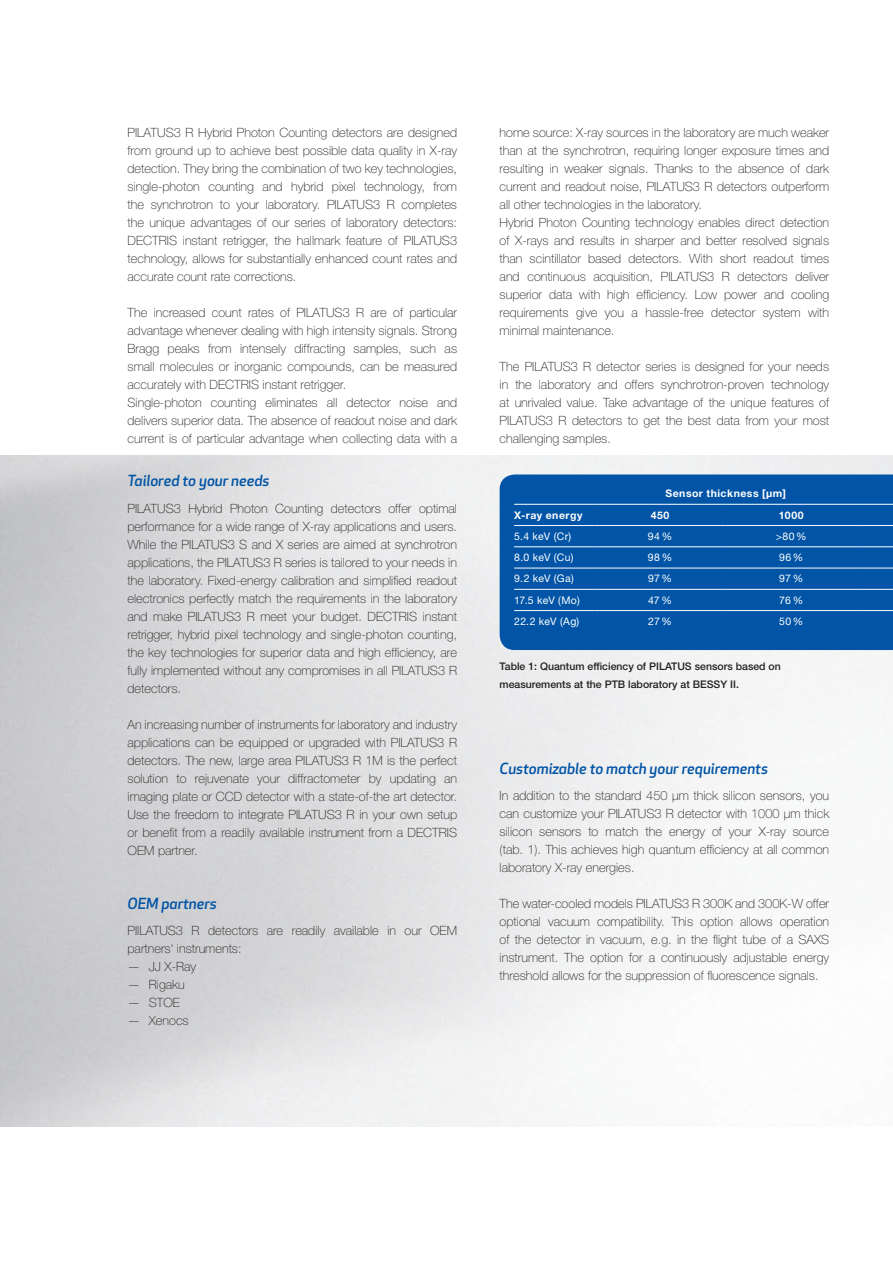
<style>
.page{position:relative;width:893px;height:1263px;background:#fff}
.page>*{position:absolute;margin:0;border:0;box-sizing:border-box;transform-origin:0 0}
.t1{font:italic 500 15px "Apex New";color:#0154a6}
.t2{font:100 12.75px/18px "Helvetica Neue LT Std";color:#231f20;text-align:justify}
.t3{font:500 10.5px/18px "Helvetica Neue LT Std";color:#231f20}
.t4{font:10.5px "Helvetica Neue LT Std";letter-spacing:.015em;color:#fff}
.t5{font:700 10.5px "Helvetica Neue LT Std";letter-spacing:.05em;color:#fff}
</style>
<div class="page">
<div style="left:500px;top:474px;width:393px;height:176px;background:#0154a6"></div>
<hr style="left:514px;top:504px;width:80px;height:1px;background:#fff">
<hr style="left:594px;top:504px;width:132px;height:1px;background:#fff">
<hr style="left:726px;top:504px;width:131px;height:1px;background:#fff">
<hr style="left:857px;top:504px;width:36px;height:1px;background:#fff">
<hr style="left:514px;top:525px;width:80px;height:1px;background:#fff">
<hr style="left:594px;top:525px;width:132px;height:1px;background:#fff">
<hr style="left:726px;top:525px;width:131px;height:1px;background:#fff">
<hr style="left:857px;top:525px;width:36px;height:1px;background:#fff">
<hr style="left:514px;top:546px;width:80px;height:1px;background:#fff">
<hr style="left:594px;top:546px;width:132px;height:1px;background:#fff">
<hr style="left:726px;top:546px;width:131px;height:1px;background:#fff">
<hr style="left:857px;top:546px;width:36px;height:1px;background:#fff">
<hr style="left:514px;top:568px;width:80px;height:1px;background:#fff">
<hr style="left:594px;top:568px;width:132px;height:1px;background:#fff">
<hr style="left:726px;top:568px;width:131px;height:1px;background:#fff">
<hr style="left:857px;top:568px;width:36px;height:1px;background:#fff">
<hr style="left:514px;top:589px;width:80px;height:1px;background:#fff">
<hr style="left:594px;top:589px;width:132px;height:1px;background:#fff">
<hr style="left:726px;top:589px;width:131px;height:1px;background:#fff">
<hr style="left:857px;top:589px;width:36px;height:1px;background:#fff">
<hr style="left:514px;top:610px;width:80px;height:1px;background:#fff">
<hr style="left:594px;top:610px;width:132px;height:1px;background:#fff">
<hr style="left:726px;top:610px;width:131px;height:1px;background:#fff">
<hr style="left:857px;top:610px;width:36px;height:1px;background:#fff">
<p class="t2" style="left:128px;top:123px;width:331px">PILATUS3 R Hybrid Photon Counting detectors are designed from ground up to achieve best possible data quality in X-ray detection. They bring the combination of two key technologies, single-photon counting and hybrid pixel technology, from the synchrotron to your laboratory. PILATUS3 R completes the unique advantages of our series of laboratory detectors:<br>DECTRIS instant retrigger, the hallmark feature of PILATUS3 technology, allows for substantially enhanced count rates and accurate count rate corrections.</p>
<p class="t2" style="left:128px;top:303px;width:331px;text-align:left">The increased count rates of PILATUS3 R are of particular advantage whenever dealing with high intensity signals. Strong Bragg peaks from intensely diffracting samples, such as small molecules or inorganic compounds, can be measured accurately with DECTRIS instant retrigger.<br>Single-photon counting eliminates all detector noise and delivers superior data. The absence of readout noise and dark current is of particular advantage when collecting data with a</p>
<p class="t1" style="left:128px;top:471px;width:143px">Tailored to your needs</p>
<p class="t2" style="left:128px;top:499px;width:331px">PILATUS3 Hybrid Photon Counting detectors offer optimal performance for a wide range of X-ray applications and users.<br>While the PILATUS3 S and X series are aimed at synchrotron applications, the PILATUS3 R series is tailored to your needs in the laboratory. Fixed-energy calibration and simplified readout electronics perfectly match the requirements in the laboratory and make PILATUS3 R meet your budget. DECTRIS instant retrigger, hybrid pixel technology and single-photon counting, the key technologies for superior data and high efficiency, are fully implemented without any compromises in all PILATUS3 R detectors.</p>
<p class="t2" style="left:128px;top:715px;width:331px">An increasing number of instruments for laboratory and industry applications can be equipped or upgraded with PILATUS3 R detectors. The new, large area PILATUS3 R 1M is the perfect solution to rejuvenate your diffractometer by updating an imaging plate or CCD detector with a state-of-the art detector.<br>Use the freedom to integrate PILATUS3 R in your own setup or benefit from a readily available instrument from a DECTRIS OEM partner.</p>
<p class="t1" style="left:128px;top:893px;width:91px">OEM partners</p>
<p class="t2" style="left:128px;top:922px;width:331px">PIlLATUS3 R detectors are readily available in our OEM partners‘ instruments:</p>
<p class="t2" style="left:128px;top:958px;width:70px">— JJ X-Ray</p>
<p class="t2" style="left:128px;top:976px;width:59px">— Rigaku</p>
<p class="t2" style="left:128px;top:994px;width:54px">— STOE</p>
<p class="t2" style="left:128px;top:1012px;width:63px">— Xenocs</p>
<p class="t2" style="left:500px;top:123px;width:331px;text-align:left">home source: X-ray sources in the laboratory are much weaker than at the synchrotron, requiring longer exposure times and resulting in weaker signals. Thanks to the absence of dark current and readout noise, PILATUS3 R detectors outperform all other technologies in the laboratory.<br>Hybrid Photon Counting technology enables direct detection of X-rays and results in sharper and better resolved signals than scintillator based detectors. With short readout times and continuous acquisition, PILATUS3 R detectors deliver superior data with high efficiency. Low power and cooling requirements give you a hassle-free detector system with minimal maintenance.</p>
<p class="t2" style="left:500px;top:357px;width:331px">The PILATUS3 R detector series is designed for your needs in the laboratory and offers synchrotron-proven technology at unrivaled value. Take advantage of the unique features of PILATUS3 R detectors to get the best data from your most challenging samples.</p>
<p class="t5" style="left:665px;top:486px;width:122px">Sensor thickness [µm]</p>
<p class="t5" style="left:514px;top:508px;width:70px">X-ray energy</p>
<p class="t5" style="left:651px;top:508px;width:20px">450</p>
<p class="t5" style="left:779px;top:508px;width:26px">1000</p>
<p class="t4" style="left:514px;top:530px;width:59px">5.4 keV (Cr)</p>
<p class="t4" style="left:648px;top:530px;width:26px">94%</p>
<p class="t4" style="left:776px;top:530px;width:33px">&gt;80%</p>
<p class="t4" style="left:514px;top:551px;width:61px">8.0 keV (Cu)</p>
<p class="t4" style="left:648px;top:551px;width:26px">98%</p>
<p class="t4" style="left:779px;top:551px;width:26px">96%</p>
<p class="t4" style="left:514px;top:572px;width:61px">9.2 keV (Ga)</p>
<p class="t4" style="left:648px;top:572px;width:26px">97%</p>
<p class="t4" style="left:779px;top:572px;width:26px">97%</p>
<p class="t4" style="left:514px;top:594px;width:67px">17.5 keV (Mo)</p>
<p class="t4" style="left:648px;top:594px;width:25px">47%</p>
<p class="t4" style="left:779px;top:594px;width:25px">76%</p>
<p class="t4" style="left:514px;top:615px;width:67px">22.2 keV (Ag)</p>
<p class="t4" style="left:648px;top:615px;width:26px">27%</p>
<p class="t4" style="left:779px;top:615px;width:26px">50%</p>
<p class="t3" style="left:500px;top:657px;width:283px">Table 1: Quantum efficiency of PILATUS sensors based on measurements at the PTB laboratory at BESSY II.</p>
<p class="t1" style="left:500px;top:758px;width:270px">Customizable to match your requirements</p>
<p class="t2" style="left:500px;top:787px;width:331px">In addition to the standard 450 µm thick silicon sensors, you can customize your PILATUS3 R detector with 1000 µm thick silicon sensors to match the energy of your X-ray source (tab. 1). This achieves high quantum efficiency at all common laboratory X-ray energies.</p>
<p class="t2" style="left:500px;top:895px;width:331px">The water-cooled models PILATUS3 R 300K and 300K-W offer optional vacuum compatibility. This option allows operation of the detector in vacuum, e.g. in the flight tube of a SAXS instrument. The option for a continuously adjustable energy threshold allows for the suppression of fluorescence signals.</p>
</div>
